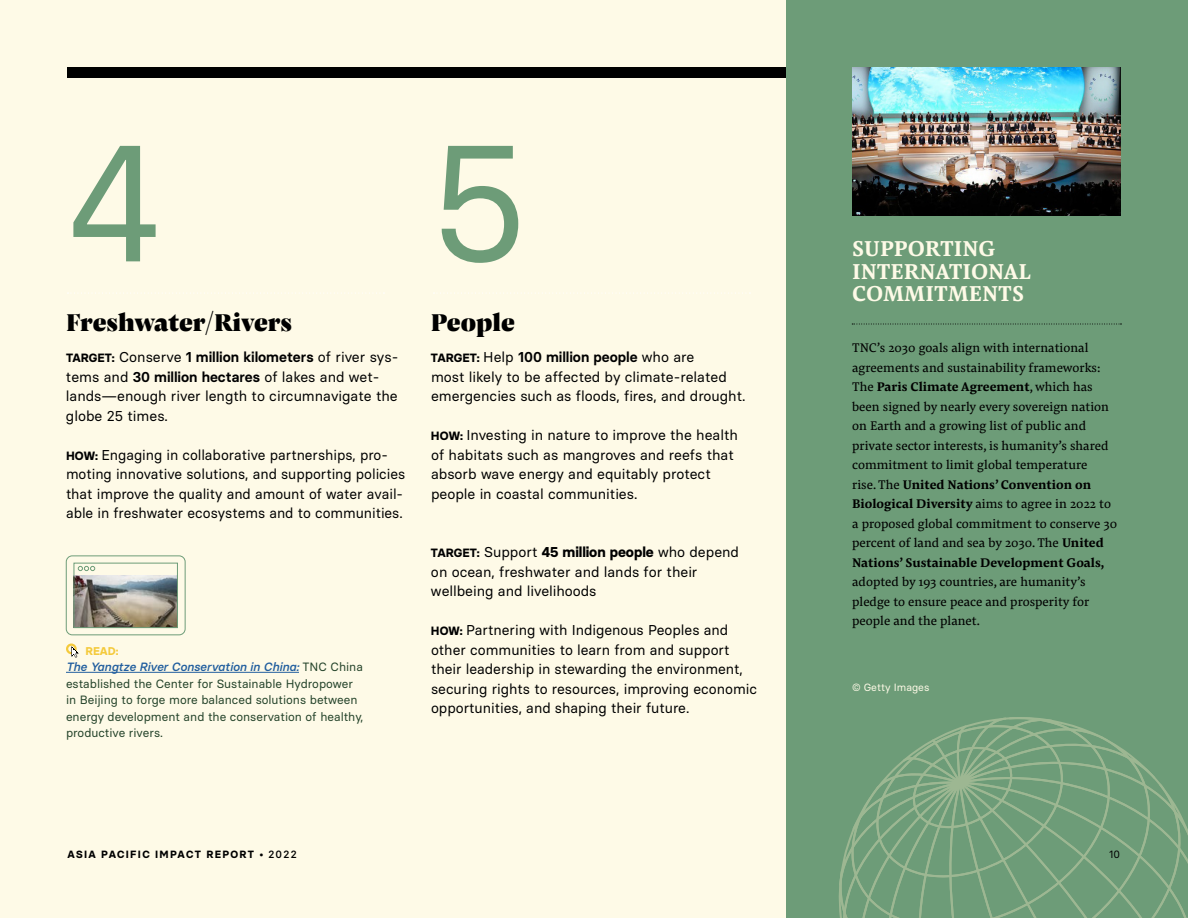
<style>
.page{position:relative;width:1188px;height:918px;background:#fff}
.page>*{position:absolute;margin:0;border:0;box-sizing:border-box;transform-origin:0 0}
.Main_Body_Copy{font:165px "Basier Square";color:#6d9c78}
.Main_Body_Copy-2{font:900 25.5px "Pensum Display";color:#000}
.Main_Body_Copy-3{font:700 22.5px/22.5px "Pensum Pro";color:#fefae7}
.Main_Body_Copy-4{font:14.25px/19.5px "Basier Square";color:#000}
.Main_Body_Copy-5{font:13.05px/19.5px "Pensum Pro";color:#000}
.Main_Body_Copy-6{font:12px/16.5px "Basier Square";color:#234229}
.Main_Body_Copy-7{font:700 11.25px "Basier Square";color:#f4ca3c}
.t1{font:700 10.5px "Basier Square";letter-spacing:.12em;color:#000}
.Footnote{font:10.5px "Basier Square";color:#fefae7}
.t2{font:10.5px "Basier Square";color:#000}
.s1{font-weight:700;font-size:12px}
.s2{font-weight:600}
.s3{font-weight:500;font-style:italic;color:#215e9e}
.s4{font-weight:700}
.s5{font-weight:500}
</style>
<div class="page">
<div style="left:0;top:0;width:787px;height:918px;background:#fefae7"></div>
<div style="left:68px;top:68px;width:1120px;height:10px;background:#000"></div>
<div style="left:787px;top:0;width:401px;height:918px;background:#6d9c78"></div>
<hr style="left:66px;top:672px;width:233px;height:1px;background:#215e9e">
<div style="left:66px;top:556px;width:119px;height:79px;border:1px solid #6d9c78;border-radius:6px"></div>
<img style="left:76px;top:575px;width:100px;height:51px">
<div style="left:74px;top:563px;width:104px;height:65px;border:1px solid #6d9c78"></div>
<svg style="left:78px;top:566px;width:17px;height:5px"></svg>
<div style="left:66px;top:644px;width:11px;height:10px;border:2px solid #f4ca3c;border-radius:50%"></div>
<svg style="left:71px;top:646px;width:7px;height:12px"></svg>
<svg style="left:68px;top:292px;width:316px;height:2px"></svg>
<svg style="left:434px;top:292px;width:316px;height:2px"></svg>
<img style="left:852px;top:68px;width:268px;height:148px">
<svg style="left:852px;top:324px;width:269px;height:1px"></svg>
<svg style="left:838px;top:717px;width:350px;height:201px"></svg>
<p class="Main_Body_Copy" style="left:66px;top:100px;width:99px">4</p>
<p class="Main_Body_Copy" style="left:431px;top:100px;width:100px">5</p>
<p class="Main_Body_Copy-2" style="left:66px;top:303px;width:228px">Freshwater/Rivers</p>
<p class="Main_Body_Copy-4" style="left:66px;top:347px;width:334px"><span class="s1">TARGET:</span> Conserve <span class="s2">1 million kilometers</span> of river sys&shy;tems and <span class="s2">30 million hectares</span> of lakes and wet&shy;lands—enough river length to circumnavigate the globe 25 times.</p>
<p class="Main_Body_Copy-4" style="left:66px;top:445px;width:341px"><span class="s1">HOW:</span> Engaging in collaborative partnerships, pro&shy;moting innovative solutions, and supporting policies that improve the quality and amount of water avail&shy;able in freshwater ecosystems and to communities.</p>
<p class="Main_Body_Copy-7" style="left:86px;top:644px;width:34px">READ:</p>
<p class="Main_Body_Copy-6" style="left:66px;top:658px;width:299px"><span class="s3">The Yangtze River Conservation in China:</span> TNC China established the Center for Sustainable Hydropower in Beijing to forge more balanced solutions between energy development and the conservation of healthy, productive rivers.</p>
<p class="Main_Body_Copy-2" style="left:431px;top:303px;width:86px">People</p>
<p class="Main_Body_Copy-4" style="left:431px;top:347px;width:316px"><span class="s1">TARGET:</span> Help <span class="s2">100 million people</span> who are<br>most likely to be affected by climate-related emergencies such as floods, fires, and drought.</p>
<p class="Main_Body_Copy-4" style="left:431px;top:425px;width:308px"><span class="s1">HOW:</span> Investing in nature to improve the health of habitats such as mangroves and reefs that absorb wave energy and equitably protect people in coastal communities.</p>
<p class="Main_Body_Copy-4" style="left:431px;top:542px;width:310px"><span class="s1">TARGET:</span> Support <span class="s4">45 million people</span> who depend on ocean, freshwater and lands for their wellbeing and livelihoods</p>
<p class="Main_Body_Copy-4" style="left:431px;top:620px;width:328px"><span class="s1">HOW:</span> Partnering with Indigenous Peoples and other communities to learn from and support their leadership in stewarding the environment, securing rights to resources, improving economic opportunities, and shaping their future.</p>
<p class="t1" style="left:68px;top:848px;width:231px">ASIA PACIFIC IMPACT REPORT • <span class="s5">2022</span></p>
<p class="Main_Body_Copy-3" style="left:852px;top:237px;width:180px">SUPPORTING<br>INTERNATIONAL<br>COMMITMENTS</p>
<p class="Main_Body_Copy-5" style="left:852px;top:338px;width:267px">TNC’s 2030 goals align with international agreements and sustainability frameworks:<br>The <span class="s4">Paris Climate Agreement</span>, which has been signed by nearly every sovereign nation on Earth and a growing list of public and private sector interests, is humanity’s shared commitment to limit global temperature<br>rise. The <span class="s4">United Nations’ Convention on Biological Diversity</span> aims to agree in 2022 to a proposed global commitment to conserve 30 percent of land and sea by 2030. The <span class="s4">United Nations’ Sustainable Development Goals, </span>adopted by 193 countries, are humanity’s pledge to ensure peace and prosperity for people and the planet.</p>
<p class="Footnote" style="left:852px;top:681px;width:79px">© Getty Images</p>
<p class="t2" style="left:1109px;top:848px;width:13px">10</p>
</div>
